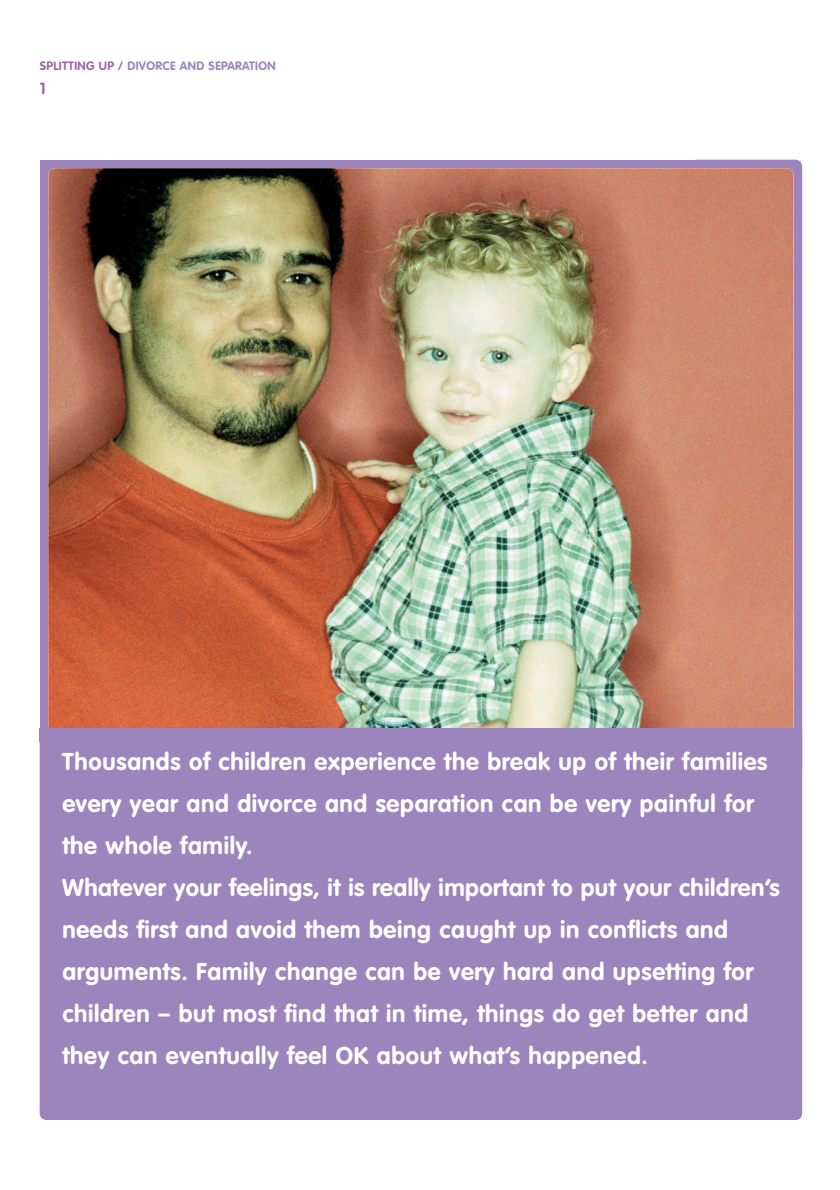
<style>
.page{position:relative;width:840px;height:1190px;background:#fff}
.page>*{position:absolute;margin:0;border:0;box-sizing:border-box;transform-origin:0 0}
.t1{font:700 24px/42px "VAG Rounded";letter-spacing:.03em;color:#fff}
.t2{font:700 16px "VAG Rounded";color:#a065aa}
.t3{font:700 12px "VAG Rounded";letter-spacing:.03em;color:#9c85bd}
.s1{color:#a065aa}
</style>
<div class="page">
<div style="left:691px;top:160px;width:111px;height:615px;background:#9c85bd;border-radius:6px"></div>
<div style="left:40px;top:160px;width:710px;height:583px;background:#9c85bd"></div>
<div style="left:40px;top:728px;width:762px;height:392px;background:#9c85bd;border-radius:6px"></div>
<img style="left:48px;top:168px;width:746px;height:569px;border-radius:6px">
<div style="left:40px;top:728px;width:762px;height:14px;background:#9c85bd"></div>
<p class="t3" style="left:40px;top:61px;width:237px"><span class="s1">SPLITTING UP /</span> DIVORCE AND SEPARATION</p>
<p class="t2" style="left:40px;top:82px;width:7px">1</p>
<p class="t1" style="left:62px;top:742px;width:719px">Thousands of children experience the break up of their families every year and divorce and separation can be very painful for the whole family.<br>Whatever your feelings, it is really important to put your children’s needs first and avoid them being caught up in conflicts and arguments. Family change can be very hard and upsetting for children – but most find that in time, things do get better and they can eventually feel OK about what’s happened.</p>
</div>
